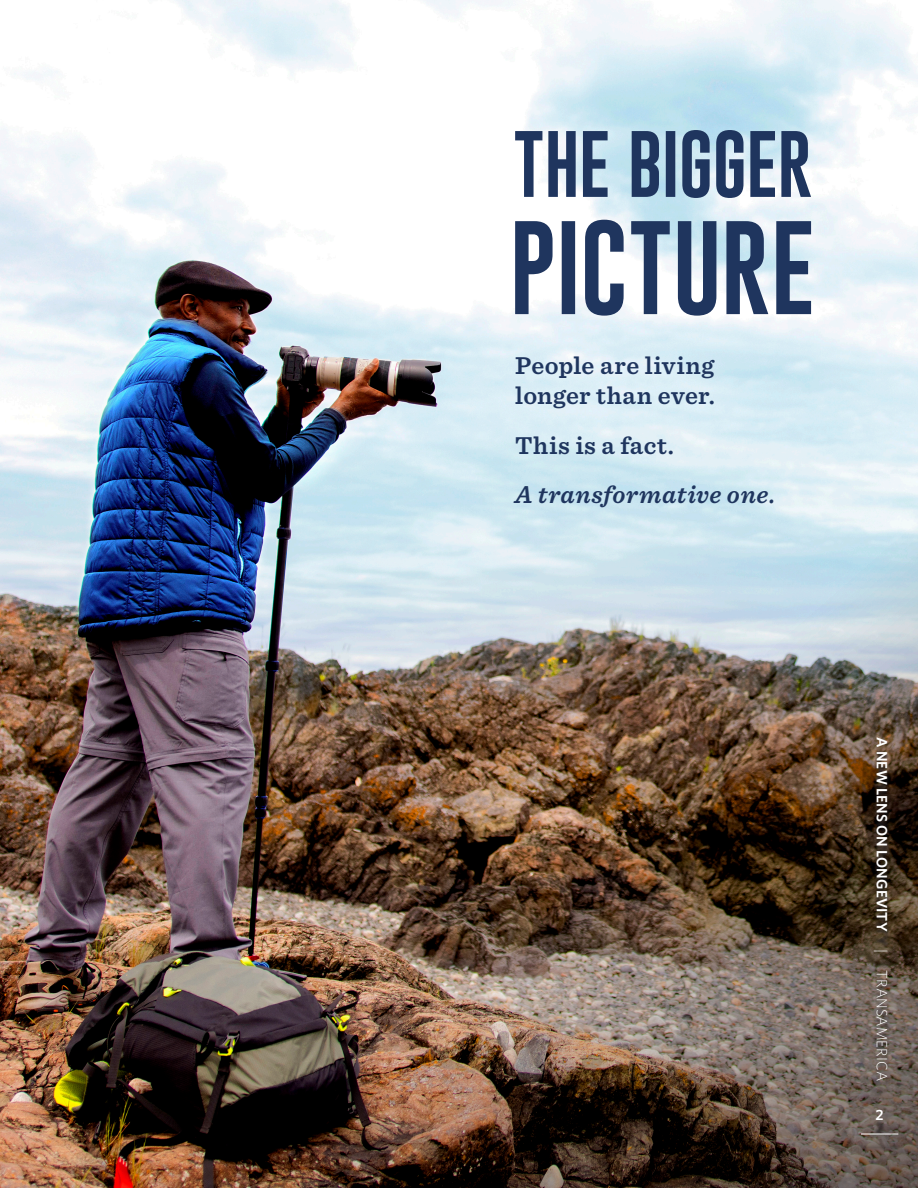
<style>
.page{position:relative;width:918px;height:1188px;background:#fff}
.page>*{position:absolute;margin:0;border:0;box-sizing:border-box;transform-origin:0 0}
.TA_Head3{font:600 25.5px/30.6px "Sentinel";letter-spacing:.02em;color:#1f355e}
.TA_Head3-2{font:italic 600 25.5px "Sentinel";letter-spacing:.02em;color:#1f355e}
.TA_Section_Folio{font:600 15px "Whitney";letter-spacing:.015em;color:#fff}
.TA_Page_Number{font:600 15px "Whitney";color:#fff}
.s1{font-weight:300}
</style>
<div class="page">
<img style="left:0;top:0;width:918px;height:1188px">
<svg style="left:515px;top:220px;width:296px;height:96px"></svg>
<svg style="left:515px;top:130px;width:296px;height:68px;background:#7b90a8"></svg>
<svg style="left:858px;top:1121px;width:43px;height:30px"></svg>
<hr style="left:861px;top:1134px;width:37px;height:1px;background:#fff">
<svg style="left:870px;top:748px;width:20px;height:349px;background:#4b3e32"></svg>
<p class="TA_Head3" style="left:515px;top:349px;width:201px">People are living longer than ever.</p>
<p class="TA_Head3" style="left:515px;top:429px;width:160px">This is a fact.</p>
<p class="TA_Head3-2" style="left:515px;top:475px;width:262px">A transformative one.</p>
<p class="TA_Section_Folio" style="left:892px;top:737px;width:345px;rotate:90deg">A NEW LENS ON LONGEVITY <span class="s1">| TRANSAMERICA</span></p>
<p class="TA_Page_Number" style="left:876px;top:1105px;width:10px">2</p>
</div>
